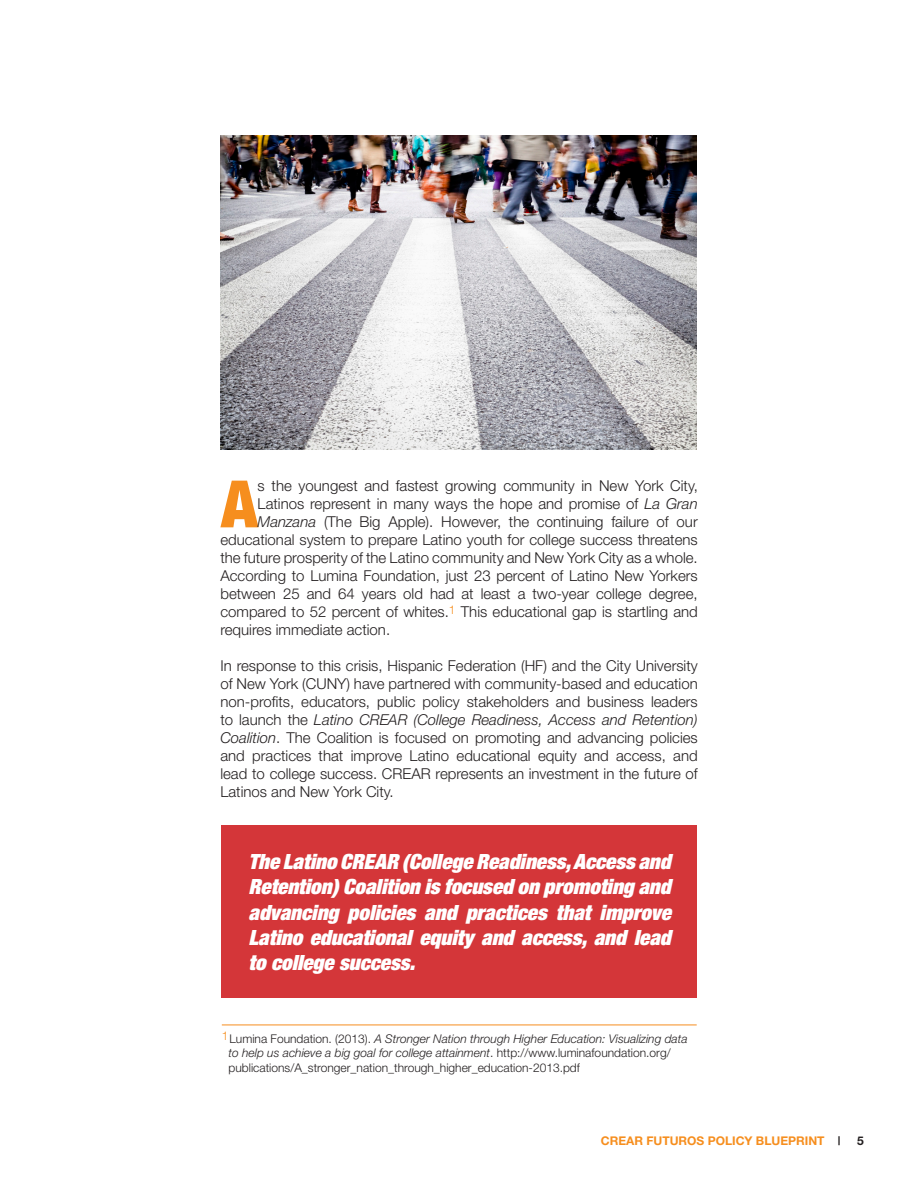
<style>
.page{position:relative;width:918px;height:1188px;background:#fff}
.page>*{position:absolute;margin:0;border:0;box-sizing:border-box;transform-origin:0 0}
.t1{font:900 condensed 65.4px "Helvetica Neue";color:#f68e1e}
.t2{font:italic 900 expanded 21px/25.2px "Helvetica Neue";color:#fff;text-align:justify}
.t3{font:300 15px/18px "Helvetica Neue";color:#231f20;text-align:justify}
.t4{font:300 12px/14.4px "Helvetica Neue";color:#231f20}
.t5{font:700 12px "Helvetica Neue";color:#f68e1e}
.t6{font:700 12px "Helvetica Neue";color:#231f20}
.s1{font-style:italic}
.s2{color:#231f20}
</style>
<div class="page">
<hr style="left:222px;top:1025px;width:475px;height:1px;background:#f68e1e">
<div style="left:222px;top:825px;width:475px;height:172px;background:#d43639"></div>
<img style="left:220px;top:135px;width:477px;height:314px">
<h1 class="t1" style="left:221px;top:464px;width:38px">A</h1>
<p class="t3" style="left:258px;top:477px;width:442px">s the youngest and fastest growing community in New York City,</p>
<p class="t3" style="left:258px;top:495px;width:442px">Latinos represent in many ways the hope and promise of <span class="s1">La Gran</span></p>
<p class="t3" style="left:258px;top:513px;width:442px"><span class="s1">Manzana</span> (The Big Apple). However, the continuing failure of our</p>
<p class="t3" style="left:220px;top:531px;width:479px">educational system to prepare Latino youth for college success threatens</p>
<p class="t3" style="left:220px;top:549px;width:479px">the future prosperity of the Latino community and New York City as a whole.</p>
<p class="t3" style="left:220px;top:567px;width:479px">According to Lumina Foundation, just 23 percent of Latino New Yorkers</p>
<p class="t3" style="left:220px;top:585px;width:479px">between 25 and 64 years old had at least a two-year college degree,</p>
<p class="t3" style="left:220px;top:603px;width:479px">compared to 52 percent of whites.<sup>1</sup> This educational gap is startling and</p>
<p class="t3" style="left:220px;top:621px;width:171px">requires immediate action.</p>
<p class="t3" style="left:220px;top:657px;width:479px">In response to this crisis, Hispanic Federation (HF) and the City University of New York (CUNY) have partnered with community-based and education non-profits, educators, public policy stakeholders and business leaders to launch the <span class="s1">Latino CREAR (College Readiness, Access and Retention)<br>Coalition</span>. The Coalition is focused on promoting and advancing policies and practices that improve Latino educational equity and access, and lead to college success. CREAR represents an investment in the future of Latinos and New York City.</p>
<h2 class="t2" style="left:249px;top:849px;width:424px">The Latino CREAR (College Readiness, Access and Retention) Coalition is focused on promoting and advancing policies and practices that improve Latino educational equity and access, and lead to college success.</h2>
<p class="t4" style="left:229px;top:1031px;width:461px;text-indent:-7px"><sup>1</sup>Lumina Foundation. (2013). <span class="s1">A Stronger Nation through Higher Education: Visualizing data to help us achieve a big goal for college attainment</span>. http://www.luminafoundation.org/ publications/A_stronger_nation_through_higher_education-2013.pdf</p>
<p class="t5" style="left:601px;top:1134px;width:241px">CREAR FUTUROS POLICY BLUEPRINT <span class="s2">|</span></p>
<p class="t6" style="left:857px;top:1134px;width:8px">5</p>
</div>
